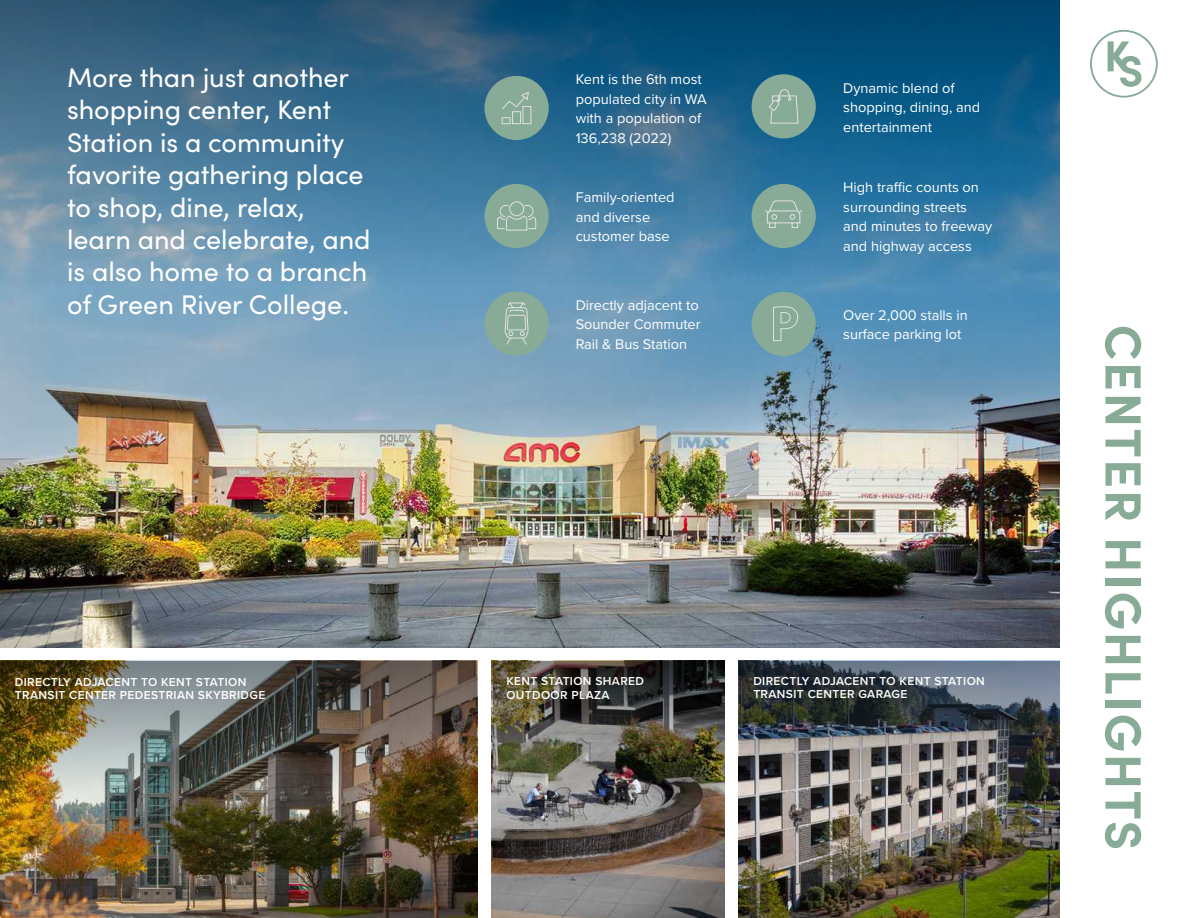
<style>
.page{position:relative;width:1188px;height:918px;background:#fff}
.page>*{position:absolute;margin:0;border:0;box-sizing:border-box;transform-origin:0 0}
.Section_Headers_-_Green_-_Kent_Station{font:700 51px "Sofia Pro";letter-spacing:.03em;color:#87ab96}
.Callout_Style_-_White_-_Kent_Station{font:27px/32.4px "Sofia Pro";color:#fff}
.Body_Copy_-_White_-_Kent_Station{font:14.55px/19.5px "Proxima Nova";color:#fff}
.Image_Caption_-_White_-_Kent_Station{font:600 12px/13.5px "Proxima Nova";letter-spacing:.03em;color:#fff}
</style>
<div class="page">
<img style="left:0;top:662px;width:477px;height:256px">
<img style="left:493px;top:661px;width:231px;height:257px">
<img style="left:739px;top:661px;width:321px;height:257px">
<img style="left:0;top:0;width:1060px;height:648px">
<div style="left:484px;top:76px;width:65px;height:64px;background:#87ab96;border-radius:50%"></div>
<svg style="left:501px;top:92px;width:31px;height:33px"></svg>
<div style="left:752px;top:74px;width:64px;height:64px;background:#87ab96;border-radius:50%"></div>
<svg style="left:769px;top:89px;width:30px;height:35px"></svg>
<div style="left:484px;top:184px;width:65px;height:64px;background:#87ab96;border-radius:50%"></div>
<svg style="left:497px;top:201px;width:40px;height:30px"></svg>
<div style="left:484px;top:292px;width:65px;height:64px;background:#87ab96;border-radius:50%"></div>
<svg style="left:504px;top:292px;width:25px;height:64px"></svg>
<div style="left:752px;top:184px;width:64px;height:64px;background:#87ab96;border-radius:50%"></div>
<svg style="left:765px;top:200px;width:37px;height:28px"></svg>
<div style="left:752px;top:292px;width:64px;height:64px;background:#87ab96;border-radius:50%"></div>
<svg style="left:773px;top:306px;width:25px;height:36px"></svg>
<svg style="left:1090px;top:30px;width:68px;height:68px"></svg>
<p class="Callout_Style_-_White_-_Kent_Station" style="left:67px;top:60px;width:305px">More than just another shopping center, Kent<br>Station is a community favorite gathering place to shop, dine, relax, learn and celebrate, and is also home to a branch of Green River College.</p>
<p class="Body_Copy_-_White_-_Kent_Station" style="left:576px;top:69px;width:132px">Kent is the 6th most populated city in WA with a population of<br>136,238 (2022)</p>
<p class="Body_Copy_-_White_-_Kent_Station" style="left:843px;top:77px;width:139px">Dynamic blend of shopping, dining, and entertainment</p>
<p class="Body_Copy_-_White_-_Kent_Station" style="left:843px;top:177px;width:150px">High traffic counts on surrounding streets and minutes to freeway and highway access</p>
<p class="Body_Copy_-_White_-_Kent_Station" style="left:576px;top:187px;width:100px">Family-oriented and diverse customer base</p>
<p class="Body_Copy_-_White_-_Kent_Station" style="left:576px;top:295px;width:126px">Directly adjacent to<br>Sounder Commuter<br>Rail &amp; Bus Station</p>
<p class="Body_Copy_-_White_-_Kent_Station" style="left:843px;top:305px;width:126px">Over 2,000 stalls in surface parking lot</p>
<p class="Image_Caption_-_White_-_Kent_Station" style="left:15px;top:675px;width:252px">DIRECTLY ADJACENT TO KENT STATION<br>TRANSIT CENTER PEDESTRIAN SKYBRIDGE</p>
<p class="Image_Caption_-_White_-_Kent_Station" style="left:506px;top:674px;width:139px">KENT STATION SHARED<br>OUTDOOR PLAZA</p>
<p class="Image_Caption_-_White_-_Kent_Station" style="left:753px;top:674px;width:233px">DIRECTLY ADJACENT TO KENT STATION<br>TRANSIT CENTER GARAGE</p>
<p class="Section_Headers_-_Green_-_Kent_Station" style="left:1163px;top:325px;width:527px;rotate:90deg">CENTER HIGHLIGHTS</p>
</div>
